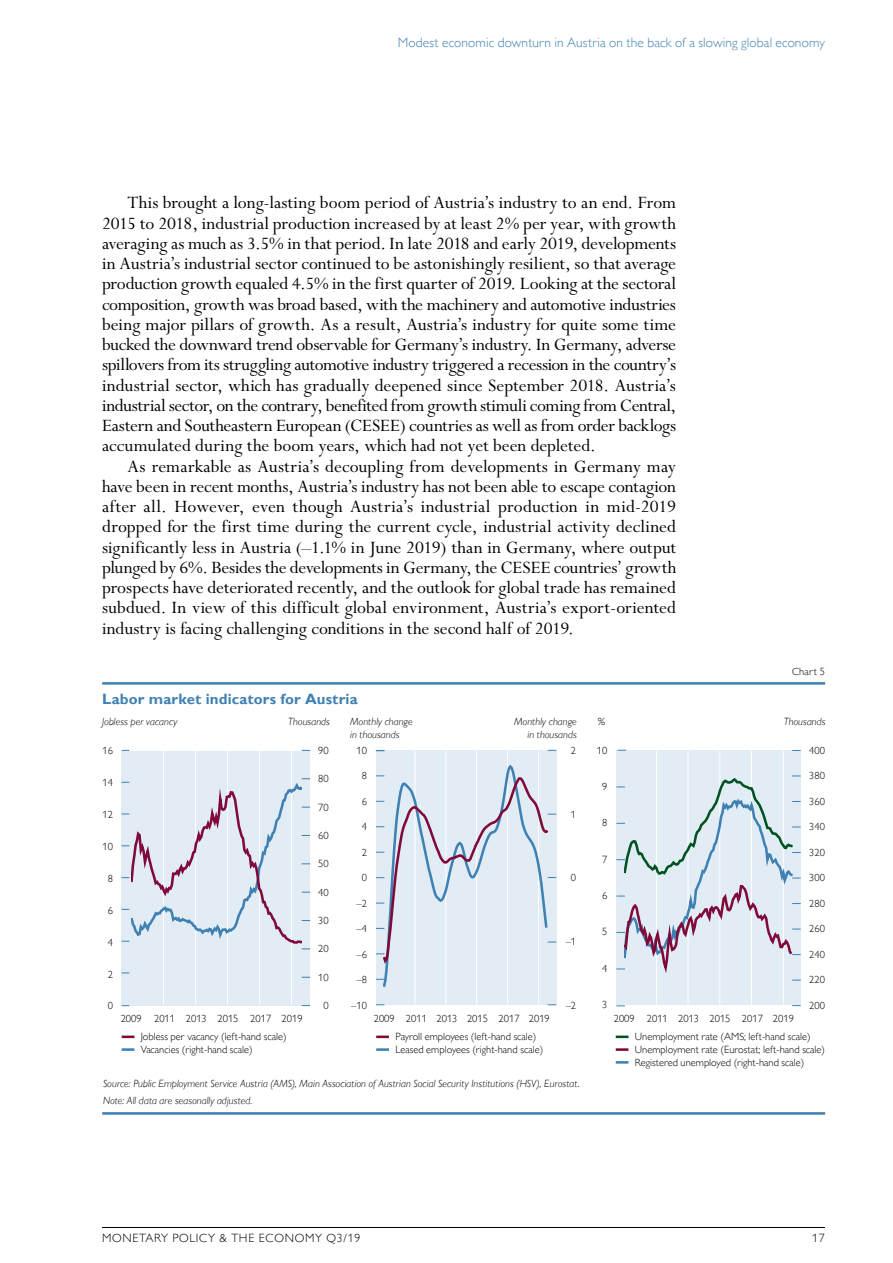
<style>
.page{position:relative;width:893px;height:1263px;background:#fff}
.page>*{position:absolute;margin:0;border:0;box-sizing:border-box;transform-origin:0 0}
.Text{font:19.5px/20.2px "Perpetua Std";color:#000;text-align:justify}
.t1{font:700 15px "Gill Sans MT Pro";letter-spacing:.01em;color:#4081b3}
.t2{font:300 13.5px "Gill Sans MT Pro";letter-spacing:.01em;color:#4081b3}
.t3{font:300 12px "Gill Sans MT Pro";letter-spacing:.06em;color:#000}
.t4{font:300 10.5px/12.8px "Gill Sans MT Pro";color:#000}
.t5{font:italic 300 10.5px/12.8px "Gill Sans MT Pro";letter-spacing:.01em;color:#000;text-align:right}
</style>
<div class="page">
<hr style="left:102px;top:1227px;width:723px;height:1px;background:#000">
<hr style="left:102px;top:682px;width:723px;height:3px;background:#4081b3">
<hr style="left:102px;top:1112px;width:723px;height:3px;background:#4081b3">
<svg style="left:122px;top:1048px;width:12px;height:3px"></svg>
<svg style="left:376px;top:1035px;width:13px;height:3px"></svg>
<svg style="left:122px;top:1035px;width:12px;height:3px"></svg>
<svg style="left:376px;top:1048px;width:13px;height:3px"></svg>
<svg style="left:616px;top:1035px;width:12px;height:3px"></svg>
<svg style="left:616px;top:1048px;width:12px;height:3px"></svg>
<svg style="left:616px;top:1061px;width:12px;height:2px"></svg>
<div style="left:122px;top:751px;width:188px;height:254px;background:#e2ecf4"></div>
<hr style="left:163px;top:750px;width:1px;height:255px;background:#fff">
<hr style="left:195px;top:750px;width:1px;height:255px;background:#fff">
<hr style="left:227px;top:750px;width:1px;height:255px;background:#fff">
<hr style="left:259px;top:750px;width:1px;height:255px;background:#fff">
<hr style="left:291px;top:750px;width:1px;height:255px;background:#fff">
<svg style="left:122px;top:778px;width:188px;height:171px"></svg>
<div style="left:376px;top:750px;width:180px;height:255px;background:#e2ecf4"></div>
<hr style="left:414px;top:750px;width:1px;height:255px;background:#fff">
<hr style="left:445px;top:750px;width:1px;height:255px;background:#fff">
<hr style="left:476px;top:750px;width:1px;height:255px;background:#fff">
<hr style="left:507px;top:750px;width:1px;height:255px;background:#fff">
<hr style="left:538px;top:750px;width:1px;height:255px;background:#fff">
<div style="left:616px;top:750px;width:185px;height:255px;background:#e2ecf4"></div>
<hr style="left:656px;top:750px;width:1px;height:255px;background:#fff">
<hr style="left:688px;top:750px;width:1px;height:255px;background:#fff">
<hr style="left:719px;top:750px;width:1px;height:255px;background:#fff">
<hr style="left:751px;top:750px;width:1px;height:255px;background:#fff">
<hr style="left:783px;top:750px;width:1px;height:255px;background:#fff">
<svg style="left:616px;top:776px;width:185px;height:205px"></svg>
<svg style="left:376px;top:763px;width:180px;height:227px"></svg>
<p class="t2" style="left:398px;top:35px;width:429px">Modest economic downturn in Austria on the back of a slowing global economy</p>
<p class="Text" style="left:102px;top:193px;width:576px;text-indent:26px">This brought a long-lasting boom period of Austria’s industry to an end. From 2015 to 2018, industrial production increased by at least 2% per year, with growth averaging as much as 3.5% in that period. In late 2018 and early 2019, developments in Austria’s industrial sector continued to be astonishingly resilient, so that average production growth equaled 4.5% in the first quarter of 2019. Looking at the sectoral composition, growth was broad based, with the machinery and automotive industries being major pillars of growth. As a result, Austria’s industry for quite some time bucked the downward trend observable for Germany’s industry. In Germany, adverse spillovers from its struggling automotive industry triggered a recession in the country’s industrial sector, which has gradually deepened since September 2018. Austria’s industrial sector, on the contrary, benefited from growth stimuli coming from Central, Eastern and Southeastern European (CESEE) countries as well as from order backlogs accumulated during the boom years, which had not yet been depleted.</p>
<p class="Text" style="left:102px;top:457px;width:576px;text-indent:26px">As remarkable as Austria’s decoupling from developments in Germany may have been in recent months, Austria’s industry has not been able to escape contagion after all. However, even though Austria’s industrial production in mid-2019 dropped for the first time during the current cycle, industrial activity declined significantly less in Austria (–1.1% in June 2019) than in Germany, where output plunged by 6%. Besides the developments in Germany, the CESEE countries’ growth prospects have deteriorated recently, and the outlook for global trade has remained subdued. In view of this difficult global environment, Austria’s export-oriented industry is facing challenging conditions in the second half of 2019.</p>
<p class="t1" style="left:102px;top:689px;width:257px">Labor market indicators for Austria</p>
<p class="t4" style="left:792px;top:665px;width:34px">Chart 5</p>
<p class="t5" style="left:514px;top:715px;width:64px">Monthly change in thousands</p>
<p class="t5" style="left:598px;top:715px;width:9px">%</p>
<p class="t5" style="left:102px;top:715px;width:77px">Jobless per vacancy</p>
<p class="t5" style="left:288px;top:715px;width:43px">Thousands</p>
<p class="t5" style="left:350px;top:715px;width:64px">Monthly change</p>
<p class="t5" style="left:784px;top:715px;width:43px">Thousands</p>
<p class="t5" style="left:350px;top:728px;width:51px">in thousands</p>
<p class="t4" style="left:102px;top:744px;width:12px">16</p>
<p class="t4" style="left:102px;top:776px;width:12px">14</p>
<p class="t4" style="left:102px;top:808px;width:12px">12</p>
<p class="t4" style="left:102px;top:839px;width:12px">10</p>
<p class="t4" style="left:108px;top:871px;width:7px">8</p>
<p class="t4" style="left:108px;top:903px;width:7px">6</p>
<p class="t4" style="left:108px;top:935px;width:7px">4</p>
<p class="t4" style="left:108px;top:967px;width:7px">2</p>
<p class="t4" style="left:108px;top:999px;width:7px">0</p>
<p class="t4" style="left:318px;top:744px;width:12px">90</p>
<p class="t4" style="left:318px;top:772px;width:12px">80</p>
<p class="t4" style="left:318px;top:800px;width:12px">70</p>
<p class="t4" style="left:318px;top:829px;width:12px">60</p>
<p class="t4" style="left:318px;top:857px;width:12px">50</p>
<p class="t4" style="left:318px;top:885px;width:12px">40</p>
<p class="t4" style="left:318px;top:914px;width:12px">30</p>
<p class="t4" style="left:318px;top:942px;width:12px">20</p>
<p class="t4" style="left:318px;top:970px;width:12px">10</p>
<p class="t4" style="left:323px;top:999px;width:7px">0</p>
<p class="t4" style="left:356px;top:744px;width:12px">10</p>
<p class="t4" style="left:362px;top:769px;width:7px">8</p>
<p class="t4" style="left:362px;top:795px;width:7px">6</p>
<p class="t4" style="left:362px;top:820px;width:7px">4</p>
<p class="t4" style="left:362px;top:846px;width:7px">2</p>
<p class="t4" style="left:362px;top:871px;width:7px">0</p>
<p class="t4" style="left:356px;top:897px;width:12px">–2</p>
<p class="t4" style="left:356px;top:922px;width:12px">–4</p>
<p class="t4" style="left:356px;top:948px;width:12px">–6</p>
<p class="t4" style="left:356px;top:973px;width:12px">–8</p>
<p class="t4" style="left:351px;top:999px;width:17px">–10</p>
<p class="t4" style="left:571px;top:744px;width:7px">2</p>
<p class="t4" style="left:571px;top:807px;width:7px">1</p>
<p class="t4" style="left:571px;top:871px;width:7px">0</p>
<p class="t4" style="left:566px;top:935px;width:12px">–1</p>
<p class="t4" style="left:566px;top:999px;width:12px">–2</p>
<p class="t4" style="left:597px;top:744px;width:12px">10</p>
<p class="t4" style="left:602px;top:780px;width:7px">9</p>
<p class="t4" style="left:602px;top:816px;width:7px">8</p>
<p class="t4" style="left:602px;top:853px;width:7px">7</p>
<p class="t4" style="left:602px;top:889px;width:7px">6</p>
<p class="t4" style="left:602px;top:925px;width:7px">5</p>
<p class="t4" style="left:602px;top:961px;width:7px">4</p>
<p class="t4" style="left:602px;top:998px;width:7px">3</p>
<p class="t4" style="left:121px;top:1012px;width:183px">2009 2011 2013 2015 2017 2019</p>
<p class="t4" style="left:374px;top:1012px;width:178px">2009 2011 2013 2015 2017 2019</p>
<p class="t4" style="left:614px;top:1012px;width:182px">2009 2011 2013 2015 2017 2019</p>
<p class="t4" style="left:809px;top:744px;width:17px">400</p>
<p class="t4" style="left:809px;top:769px;width:17px">380</p>
<p class="t4" style="left:809px;top:795px;width:17px">360</p>
<p class="t4" style="left:809px;top:820px;width:17px">340</p>
<p class="t4" style="left:809px;top:846px;width:17px">320</p>
<p class="t4" style="left:809px;top:871px;width:17px">300</p>
<p class="t4" style="left:809px;top:897px;width:17px">280</p>
<p class="t4" style="left:809px;top:922px;width:17px">260</p>
<p class="t4" style="left:809px;top:948px;width:17px">240</p>
<p class="t4" style="left:809px;top:973px;width:17px">220</p>
<p class="t4" style="left:809px;top:999px;width:17px">200</p>
<p class="t4" style="left:141px;top:1030px;width:147px">Jobless per vacancy (left-hand scale)</p>
<p class="t4" style="left:395px;top:1030px;width:149px">Payroll employees (left-hand scale)<br>Leased employees (right-hand scale)</p>
<p class="t4" style="left:635px;top:1030px;width:192px">Unemployment rate (AMS; left-hand scale)<br>Unemployment rate (Eurostat; left-hand scale)<br>Registered unemployed (right-hand scale)</p>
<p class="t4" style="left:141px;top:1043px;width:113px">Vacancies (right-hand scale)</p>
<p class="t5" style="left:103px;top:1075px;width:478px;line-height:17px;text-align:left">Source: Public Employment Service Austria (AMS), Main Association of Austrian Social Security Institutions (HSV), Eurostat.<br>Note: All data are seasonally adjusted.</p>
<p class="t3" style="left:102px;top:1231px;width:260px">MONETARY POLICY &amp; THE ECONOMY Q3/19</p>
<p class="t3" style="left:812px;top:1231px;width:14px">17</p>
</div>
